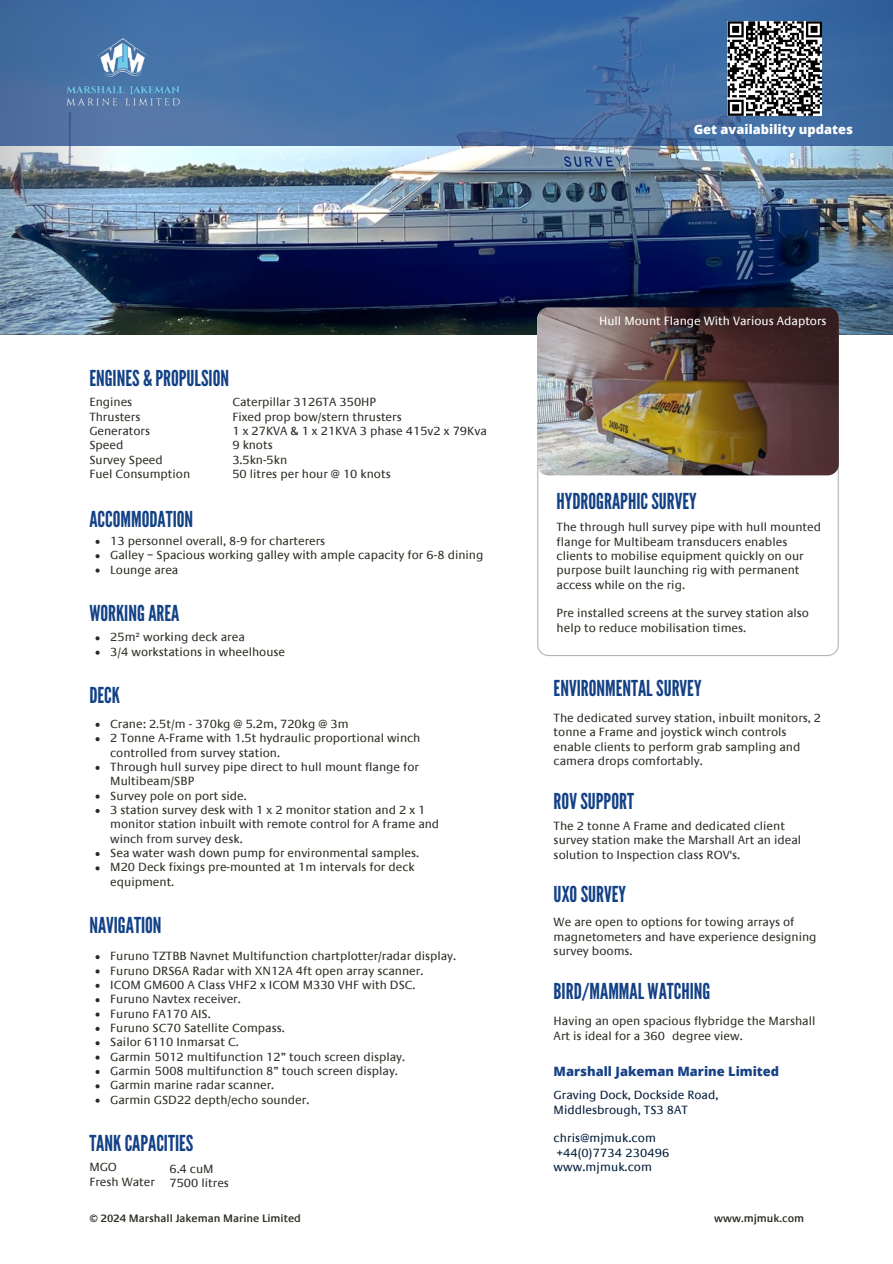
<style>
.page{position:relative;width:893px;height:1264px;background:#fff}
.page>*{position:absolute;margin:0;border:0;box-sizing:border-box;transform-origin:0 0}
.t1{font:21.9px "League Gothic";color:#134186}
.t2{font:800 12.9px "Open Sans";color:#174287}
.t3{font:800 12.9px "Open Sans";color:#fff}
.t4{font:12.3px/14.4px "Praxis LT";color:#2e2e27}
.t5{font:12.3px/14.4px "Praxis LT";color:#001d3b}
.t6{font:12.3px "Praxis LT";color:#fff}
.t7{font:600 11.1px "Praxis LT";color:#2e2e27}
</style>
<div class="page">
<img style="left:0;top:145px;width:892px;height:189px">
<svg style="left:0;top:0;width:892px;height:145px;background:#416ea5"></svg>
<svg style="left:727px;top:21px;width:95px;height:95px"></svg>
<img style="left:63px;top:29px;width:129px;height:85px">
<svg style="left:537px;top:309px;width:301px;height:347px"></svg>
<img style="left:537px;top:307px;width:301px;height:168px;border-radius:11px">
<svg style="left:95px;top:636px;width:5px;height:4px"></svg>
<svg style="left:95px;top:650px;width:5px;height:4px"></svg>
<svg style="left:95px;top:540px;width:5px;height:4px"></svg>
<svg style="left:95px;top:554px;width:5px;height:4px"></svg>
<svg style="left:95px;top:568px;width:5px;height:4px"></svg>
<svg style="left:95px;top:722px;width:5px;height:5px"></svg>
<svg style="left:95px;top:737px;width:5px;height:4px"></svg>
<svg style="left:95px;top:765px;width:5px;height:5px"></svg>
<svg style="left:95px;top:794px;width:5px;height:4px"></svg>
<svg style="left:95px;top:809px;width:5px;height:4px"></svg>
<svg style="left:95px;top:852px;width:5px;height:4px"></svg>
<svg style="left:95px;top:866px;width:5px;height:4px"></svg>
<svg style="left:95px;top:955px;width:5px;height:4px"></svg>
<svg style="left:95px;top:969px;width:5px;height:4px"></svg>
<svg style="left:95px;top:983px;width:5px;height:4px"></svg>
<svg style="left:95px;top:998px;width:5px;height:4px"></svg>
<svg style="left:95px;top:1012px;width:5px;height:4px"></svg>
<svg style="left:95px;top:1026px;width:5px;height:4px"></svg>
<svg style="left:95px;top:1041px;width:5px;height:4px"></svg>
<svg style="left:95px;top:1055px;width:5px;height:4px"></svg>
<svg style="left:95px;top:1069px;width:5px;height:4px"></svg>
<svg style="left:95px;top:1084px;width:5px;height:4px"></svg>
<svg style="left:95px;top:1098px;width:5px;height:4px"></svg>
<p class="t3" style="left:693px;top:120px;width:161px">Get availability updates</p>
<h1 class="t1" style="left:89px;top:365px;width:141px">ENGINES &amp; PROPULSION</h1>
<p class="t4" style="left:89px;top:395px;width:102px">Engines<br>Thrusters<br>Generators<br>Speed<br>Survey Speed<br>Fuel Consumption</p>
<p class="t4" style="left:232px;top:395px;width:256px">Caterpillar 3126TA 350HP<br>Fixed prop bow/stern thrusters<br>1 x 27KVA &amp; 1 x 21KVA 3 phase 415v2 x 79Kva<br>9 knots<br>3.5kn-5kn<br>50 litres per hour @ 10 knots</p>
<h1 class="t1" style="left:89px;top:506px;width:105px">ACCOMMODATION</h1>
<p class="t4" style="left:110px;top:534px;width:374px">13 personnel overall, 8-9 for charterers<br>Galley – Spacious working galley with ample capacity for 6-8 dining<br>Lounge area</p>
<h1 class="t1" style="left:89px;top:600px;width:91px">WORKINGAREA</h1>
<p class="t4" style="left:110px;top:630px;width:176px">25m² working deck area<br>3/4 workstations in wheelhouse</p>
<h1 class="t1" style="left:89px;top:682px;width:32px">DECK</h1>
<p class="t4" style="left:110px;top:716px;width:330px">Crane: 2.5t/m - 370kg @ 5.2m, 720kg @ 3m<br>2 Tonne A-Frame with 1.5t hydraulic proportional winch controlled from survey station.<br>Through hull survey pipe direct to hull mount flange for Multibeam/SBP<br>Survey pole on port side.<br>3 station survey desk with 1 x 2 monitor station and 2 x 1 monitor station inbuilt with remote control for A frame and winch from survey desk.<br>Sea water wash down pump for environmental samples.<br>M20 Deck fixings pre-mounted at 1m intervals for deck equipment.</p>
<h1 class="t1" style="left:89px;top:912px;width:74px">NAVIGATION</h1>
<p class="t4" style="left:110px;top:949px;width:347px">Furuno TZTBB Navnet Multifunction chartplotter/radar display.<br>Furuno DRS6A Radar with XN12A 4ft open array scanner.<br>ICOM GM600 A Class VHF2 x ICOM M330 VHF with DSC.<br>Furuno Navtex receiver.<br>Furuno FA170 AIS.<br>Furuno SC70 Satellite Compass.<br>Sailor 6110 Inmarsat C.<br>Garmin 5012 multifunction 12” touch screen display.<br>Garmin 5008 multifunction 8” touch screen display.<br>Garmin marine radar scanner.<br>Garmin GSD22 depth/echo sounder.</p>
<h1 class="t1" style="left:89px;top:1130px;width:105px">TANKCAPACITIES</h1>
<p class="t4" style="left:89px;top:1160px;width:67px">MGO<br>Fresh Water</p>
<p class="t4" style="left:169px;top:1161px;width:61px">6.4 cuM<br>7500 litres</p>
<p class="t6" style="left:599px;top:314px;width:229px">Hull Mount Flange With Various Adaptors</p>
<h1 class="t1" style="left:556px;top:489px;width:142px">HYDROGRAPHICSURVEY</h1>
<p class="t4" style="left:556px;top:520px;width:266px">The through hull survey pipe with hull mounted flange for Multibeam transducers enables clients to mobilise equipment quickly on our purpose built launching rig with permanent access while on the rig.</p>
<p class="t4" style="left:556px;top:606px;width:254px">Pre installed screens at the survey station also help to reduce mobilisation times.</p>
<h1 class="t1" style="left:553px;top:676px;width:149px">ENVIRONMENTALSURVEY</h1>
<p class="t4" style="left:553px;top:710px;width:269px">The dedicated survey station, inbuilt monitors, 2 tonne a Frame and joystick winch controls enable clients to perform grab sampling and camera drops comfortably.</p>
<h1 class="t1" style="left:553px;top:788px;width:82px">ROVSUPPORT</h1>
<p class="t4" style="left:553px;top:818px;width:249px">The 2 tonne A Frame and dedicated client survey station make the Marshall Art an ideal solution to Inspection class ROV's.</p>
<h1 class="t1" style="left:553px;top:881px;width:74px">UXOSURVEY</h1>
<p class="t4" style="left:553px;top:915px;width:264px">We are open to options for towing arrays of magnetometers and have experience designing survey booms.</p>
<h1 class="t1" style="left:553px;top:978px;width:158px">BIRD/MAMMAL WATCHING</h1>
<p class="t4" style="left:553px;top:1014px;width:263px">Having an open spacious flybridge the Marshall<br>Art is ideal for a 360 degree view.</p>
<p class="t2" style="left:553px;top:1062px;width:227px">Marshall Jakeman Marine Limited</p>
<p class="t5" style="left:553px;top:1088px;width:166px">Graving Dock, Dockside Road,<br>Middlesbrough, TS3 8AT</p>
<p class="t5" style="left:553px;top:1131px;width:117px">chris@mjmuk.com +44(0)7734 230496 www.mjmuk.com</p>
<p class="t7" style="left:89px;top:1211px;width:213px">© 2024 Marshall Jakeman Marine Limited</p>
<p class="t7" style="left:714px;top:1211px;width:91px">www.mjmuk.com</p>
</div>
